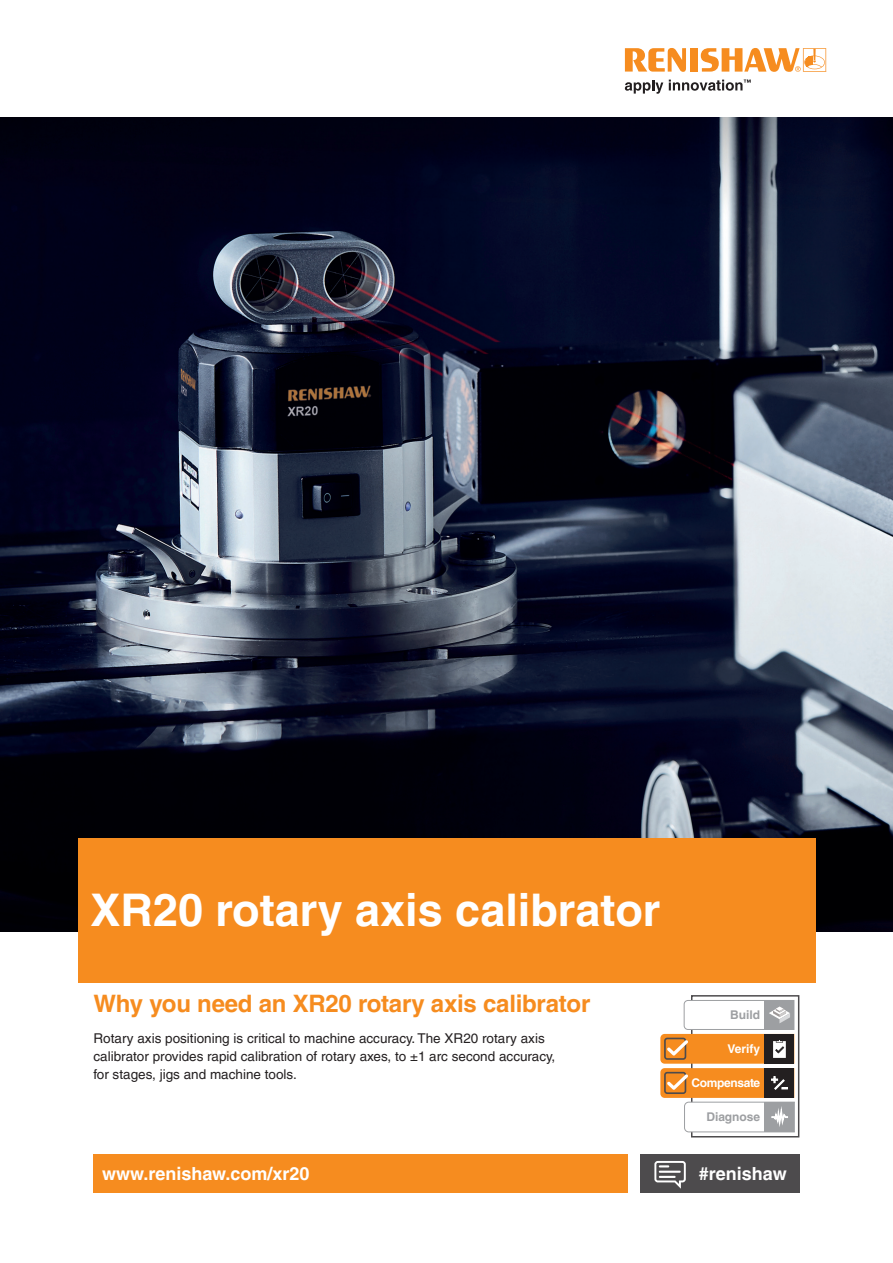
<style>
.page{position:relative;width:893px;height:1263px;background:#fff}
.page>*{position:absolute;margin:0;border:0;box-sizing:border-box;transform-origin:0 0}
.Headline_30pt_BOLD{font:700 45px "Helvetica LT Pro";color:#fff}
.Subheading_16pt_Bold{font:700 24px "Helvetica LT Pro";letter-spacing:-.01em;color:#f68c1f}
.back_page_URL_white{font:700 18px "Helvetica LT Pro";color:#fff}
.Body_Text_9pt{font:13.5px/18px "Helvetica LT Pro";color:#231f20}
.Diagram_caption_text{font:700 12px "Helvetica LT Pro";letter-spacing:-.03em;color:#fff}
.Diagram_caption_text-2{font:700 12px "Helvetica LT Pro";color:#9d9fa2}
</style>
<div class="page">
<img style="left:0;top:117px;width:893px;height:814px">
<div style="left:94px;top:1154px;width:534px;height:39px;background:#f68c1f"></div>
<div style="left:639px;top:1154px;width:160px;height:39px;background:#4d4b4d"></div>
<svg style="left:654px;top:1161px;width:32px;height:28px"></svg>
<div style="left:691px;top:995px;width:108px;height:142px;border:2px solid #4d4b4d"></div>
<div style="left:78px;top:838px;width:737px;height:144px;background:#f68c1f"></div>
<svg style="left:660px;top:1000px;width:135px;height:133px"></svg>
<svg style="left:625px;top:80px;width:38px;height:14px"></svg>
<svg style="left:625px;top:48px;width:61px;height:24px"></svg>
<div style="left:690px;top:48px;width:8px;height:24px;background:#f68c1f"></div>
<svg style="left:701px;top:48px;width:125px;height:24px"></svg>
<svg style="left:669px;top:80px;width:82px;height:11px"></svg>
<p class="Headline_30pt_BOLD" style="left:91px;top:883px;width:571px">XR20 rotary axis calibrator</p>
<p class="Subheading_16pt_Bold" style="left:94px;top:989px;width:498px">Why you need an XR20 rotary axis calibrator</p>
<p class="Body_Text_9pt" style="left:94px;top:1029px;width:463px">Rotary axis positioning is critical to machine accuracy. The XR20 rotary axis calibrator provides rapid calibration of rotary axes, to ±1 arc second accuracy, for stages, jigs and machine tools.</p>
<p class="Diagram_caption_text-2" style="left:730px;top:1008px;width:31px">Build</p>
<p class="Diagram_caption_text" style="left:728px;top:1041px;width:34px">Verify</p>
<p class="Diagram_caption_text" style="left:691px;top:1076px;width:70px">Compensate</p>
<p class="Diagram_caption_text-2" style="left:706px;top:1110px;width:55px">Diagnose</p>
<p class="back_page_URL_white" style="left:102px;top:1163px;width:209px">www.renishaw.com/xr20</p>
<p class="back_page_URL_white" style="left:699px;top:1163px;width:89px">#renishaw</p>
</div>
